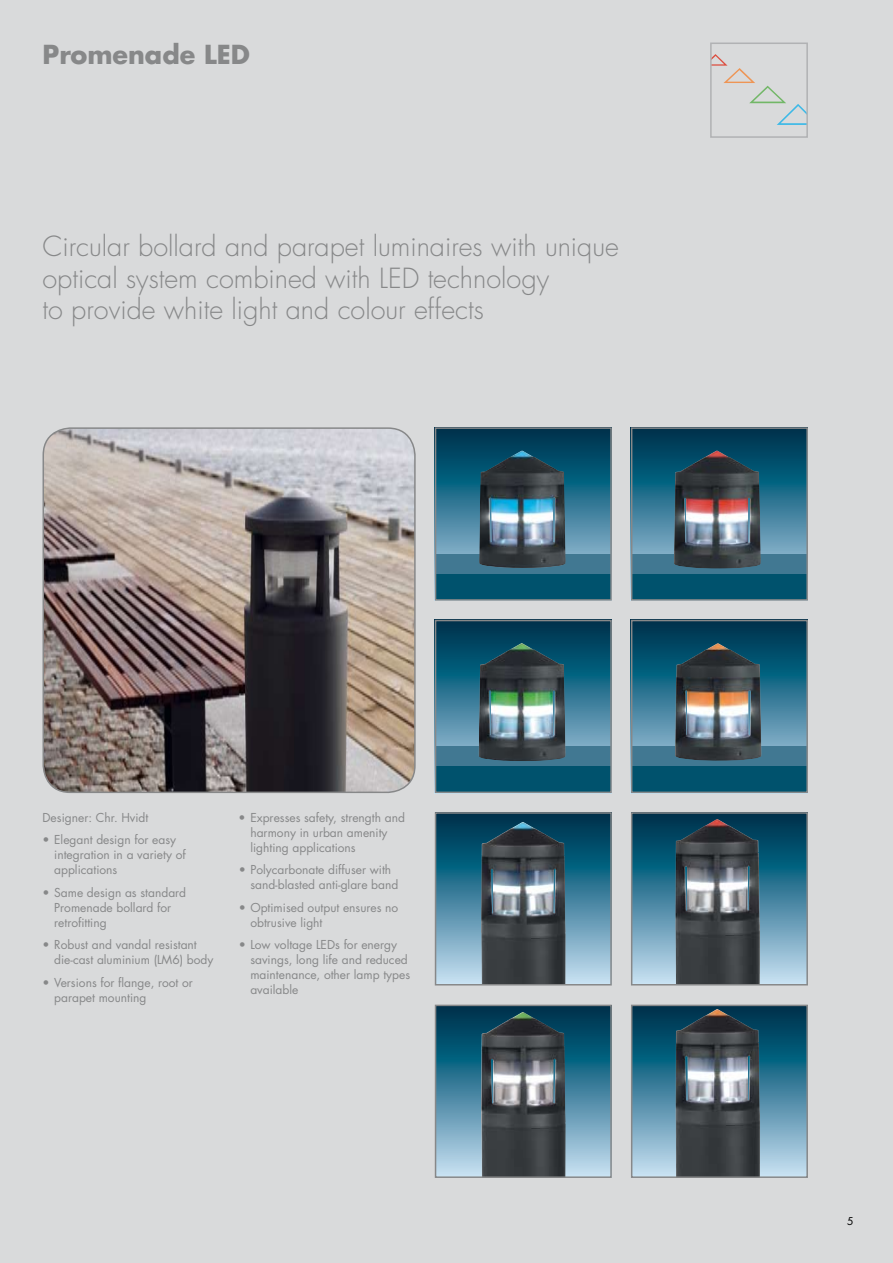
<style>
.page{position:relative;width:893px;height:1263px;background:#d9dadb}
.page>*{position:absolute;margin:0;border:0;box-sizing:border-box;transform-origin:0 0}
.t1{font:300 27px/31.5px "Futura";color:#878889}
.t2{font:700 25.5px "Futura";color:#878889}
.t3{font:12px/15px "Futura";color:#878889}
</style>
<div class="page">
<svg style="left:634px;top:815px;width:171px;height:167px;background:#47829c"></svg>
<img style="left:675px;top:819px;width:85px;height:163px">
<div style="left:631px;top:812px;width:177px;height:173px;border:2px solid #878889"></div>
<svg style="left:438px;top:1008px;width:171px;height:167px;background:#48839d"></svg>
<img style="left:481px;top:1012px;width:85px;height:163px">
<div style="left:435px;top:1005px;width:177px;height:173px;border:2px solid #878889"></div>
<svg style="left:438px;top:815px;width:171px;height:167px;background:#46819b"></svg>
<img style="left:481px;top:822px;width:85px;height:160px">
<div style="left:435px;top:812px;width:177px;height:173px;border:2px solid #878889"></div>
<svg style="left:634px;top:1008px;width:171px;height:167px;background:#49849e"></svg>
<img style="left:675px;top:1009px;width:85px;height:166px">
<div style="left:631px;top:1005px;width:177px;height:173px;border:2px solid #878889"></div>
<svg style="left:438px;top:430px;width:171px;height:124px;background:#236581"></svg>
<svg style="left:634px;top:430px;width:171px;height:124px;background:#236581"></svg>
<svg style="left:438px;top:623px;width:171px;height:123px;background:#236581"></svg>
<svg style="left:634px;top:623px;width:171px;height:123px;background:#236682"></svg>
<img style="left:43px;top:428px;width:372px;height:364px;border-radius:27px">
<div style="left:43px;top:427px;width:373px;height:366px;border:2px solid #878889;border-radius:27px"></div>
<div style="left:436px;top:573px;width:175px;height:27px;background:#00526d"></div>
<div style="left:436px;top:554px;width:175px;height:19px;background:#417892"></div>
<img style="left:479px;top:450px;width:87px;height:118px">
<div style="left:435px;top:427px;width:177px;height:174px;border:2px solid #878889"></div>
<div style="left:436px;top:766px;width:175px;height:26px;background:#00526d"></div>
<div style="left:436px;top:746px;width:175px;height:20px;background:#417892"></div>
<div style="left:632px;top:766px;width:175px;height:26px;background:#00526d"></div>
<div style="left:632px;top:746px;width:175px;height:20px;background:#417892"></div>
<img style="left:478px;top:643px;width:88px;height:118px">
<div style="left:435px;top:620px;width:177px;height:173px;border:2px solid #878889"></div>
<img style="left:675px;top:643px;width:87px;height:118px">
<div style="left:631px;top:620px;width:177px;height:173px;border:2px solid #878889"></div>
<div style="left:632px;top:573px;width:175px;height:27px;background:#00526d"></div>
<div style="left:632px;top:554px;width:175px;height:19px;background:#417892"></div>
<img style="left:674px;top:450px;width:87px;height:119px">
<div style="left:631px;top:427px;width:177px;height:174px;border:2px solid #878889"></div>
<svg style="left:713px;top:54px;width:92px;height:71px"></svg>
<div style="left:710px;top:43px;width:98px;height:95px;border:2px solid #b1b2b4"></div>
<h2 class="t2" style="left:43px;top:36px;width:209px">Promenade LED</h2>
<h1 class="t1" style="left:43px;top:231px;width:578px">Circular bollard and parapet luminaires with unique optical system combined with LED technology<br>to provide white light and colour effects</h1>
<p class="t3" style="left:43px;top:809px;width:107px">Designer: Chr. Hvidt</p>
<p class="t3" style="left:54px;top:832px;width:133px;text-indent:-12px">• Elegant design for easy integration in a variety of applications</p>
<p class="t3" style="left:54px;top:884px;width:133px;text-indent:-12px">• Same design as standard<br>Promenade bollard for retrofitting</p>
<p class="t3" style="left:54px;top:937px;width:161px;text-indent:-12px">• Robust and vandal resistant die-cast aluminium (LM6) body</p>
<p class="t3" style="left:54px;top:974px;width:140px;text-indent:-12px">• Versions for flange, root or parapet mounting</p>
<p class="t3" style="left:250px;top:809px;width:156px;text-indent:-12px">• Expresses safety, strength and harmony in urban amenity lighting applications</p>
<p class="t3" style="left:250px;top:862px;width:149px;text-indent:-12px">• Polycarbonate diffuser with sand-blasted anti-glare band</p>
<p class="t3" style="left:250px;top:899px;width:150px;text-indent:-12px">• Optimised output ensures no obtrusive light</p>
<p class="t3" style="left:250px;top:937px;width:161px;text-indent:-12px">• Low voltage LEDs for energy savings, long life and reduced maintenance, other lamp types available</p>
</div>
